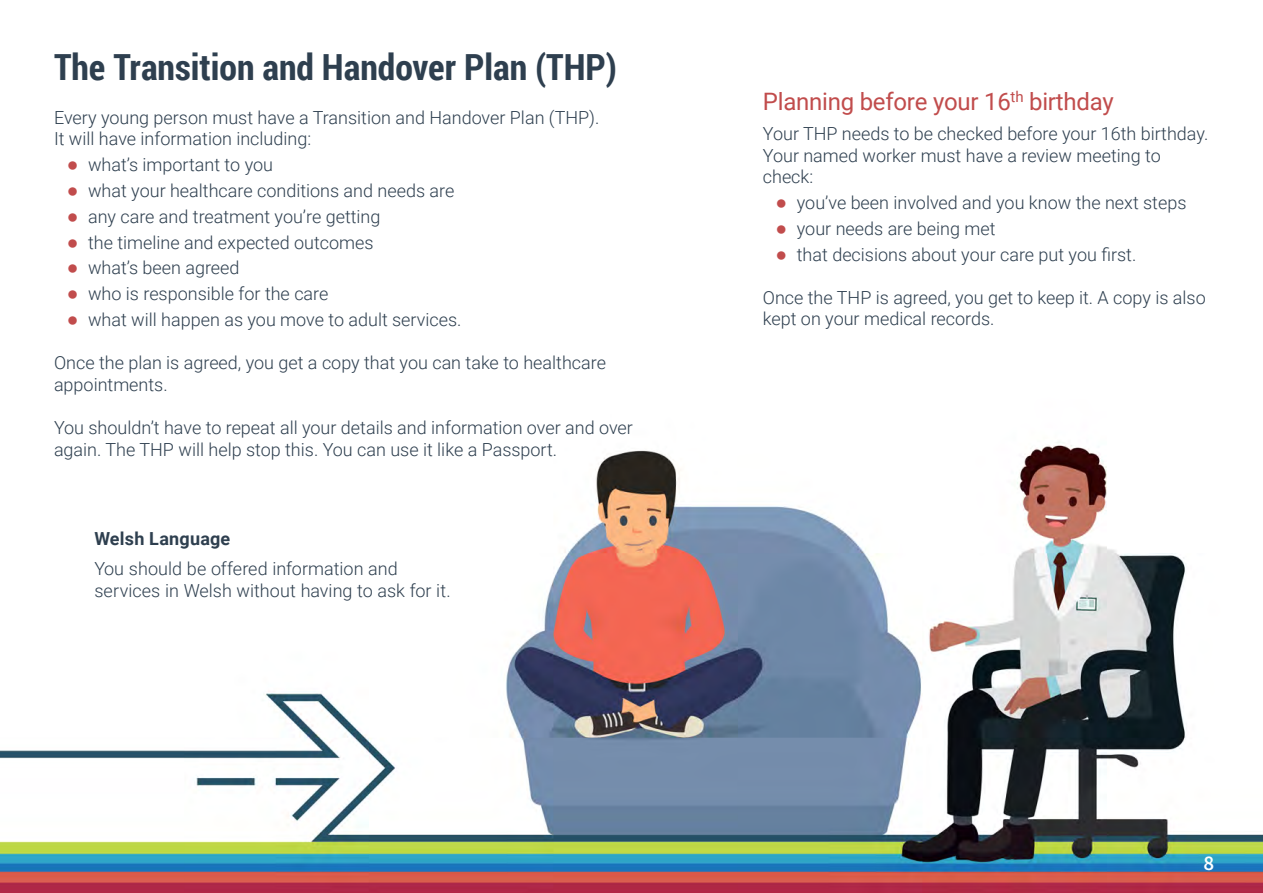
<style>
.page{position:relative;width:1263px;height:893px;background:#fff}
.page>*{position:absolute;margin:0;border:0;box-sizing:border-box;transform-origin:0 0}
.t1{font:700 36px "Roboto Condensed";color:#2e3f4f}
.t2{font:24px "Roboto";letter-spacing:-.01em;color:#c14c4c}
.t3{font:600 21px "Source Sans Pro";color:#fff}
.t4{font:300 18px/21.6px "Roboto";color:#2e3f4f}
.t5{font:700 18px "Roboto";letter-spacing:.01em;color:#2e3f4f}
.s1{font-family:"Arial";font-weight:700;font-size:19.5px;color:#c14c4c}
</style>
<div class="page">
<img style="left:0;top:442px;width:1263px;height:451px">
<p class="t1" style="left:54px;top:42px;width:564px">The Transition and Handover Plan (THP)</p>
<p class="t4" style="left:54px;top:106px;width:547px">Every young person must have a Transition and Handover Plan (THP).</p>
<p class="t4" style="left:54px;top:127px;width:259px">It will have information including:</p>
<p class="t4" style="left:67px;top:153px;width:208px"><span class="s1">●</span> what’s important to you</p>
<p class="t4" style="left:67px;top:179px;width:389px"><span class="s1">●</span> what your healthcare conditions and needs are</p>
<p class="t4" style="left:67px;top:205px;width:315px"><span class="s1">●</span> any care and treatment you’re getting</p>
<p class="t4" style="left:67px;top:231px;width:308px"><span class="s1">●</span> the timeline and expected outcomes</p>
<p class="t4" style="left:67px;top:257px;width:174px"><span class="s1">●</span> what’s been agreed</p>
<p class="t4" style="left:67px;top:282px;width:263px"><span class="s1">●</span> who is responsible for the care</p>
<p class="t4" style="left:67px;top:308px;width:396px"><span class="s1">●</span> what will happen as you move to adult services.</p>
<p class="t4" style="left:54px;top:351px;width:553px">Once the plan is agreed, you get a copy that you can take to healthcare appointments.</p>
<p class="t4" style="left:54px;top:416px;width:580px">You shouldn’t have to repeat all your details and information over and over again. The THP will help stop this. You can use it like a Passport.</p>
<p class="t5" style="left:94px;top:526px;width:137px">Welsh Language</p>
<p class="t4" style="left:94px;top:557px;width:358px">You should be offered information and services in Welsh without having to ask for it.</p>
<p class="t2" style="left:763px;top:84px;width:353px">Planning before your 16<sup>th</sup> birthday</p>
<p class="t4" style="left:763px;top:122px;width:447px">Your THP needs to be checked before your 16th birthday.</p>
<p class="t4" style="left:763px;top:144px;width:399px">Your named worker must have a review meeting to check:</p>
<p class="t4" style="left:776px;top:191px;width:412px"><span class="s1">●</span> you’ve been involved and you know the next steps</p>
<p class="t4" style="left:776px;top:217px;width:221px"><span class="s1">●</span> your needs are being met</p>
<p class="t4" style="left:776px;top:243px;width:362px"><span class="s1">●</span> that decisions about your care put you first.</p>
<p class="t4" style="left:763px;top:286px;width:444px">Once the THP is agreed, you get to keep it. A copy is also kept on your medical records.</p>
<p class="t3" style="left:1203px;top:849px;width:12px">8</p>
</div>
